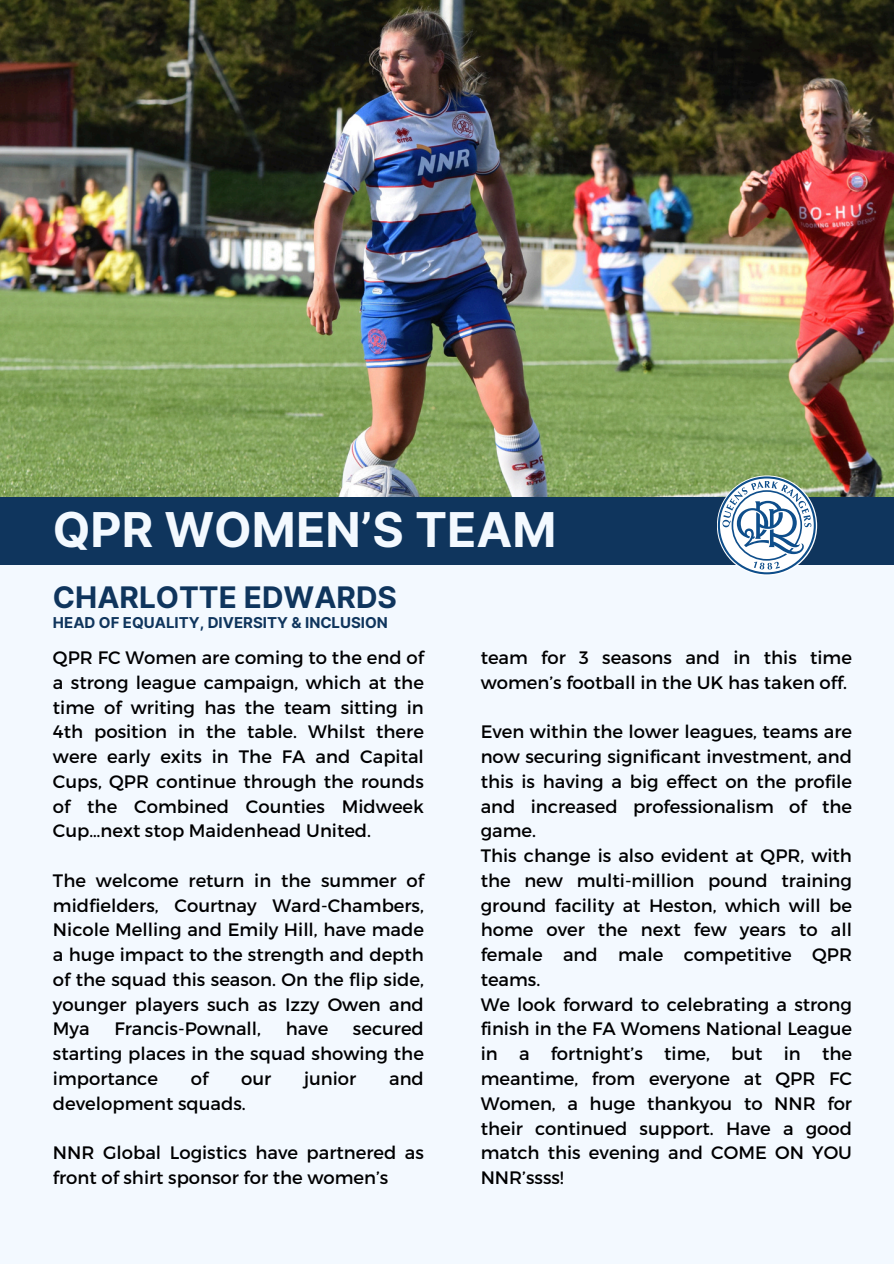
<style>
.page{position:relative;width:894px;height:1264px;background:#fff}
.page>*{position:absolute;margin:0;border:0;box-sizing:border-box;transform-origin:0 0}
.t1{font:700 48px "Inter";color:#f3f9ff}
.t2{font:700 29.7px "Inter";color:#0f355d}
.t3{font:18px/24.8px "Montserrat";color:#000}
.t4{font:700 15px "Inter";color:#0f355d}
</style>
<div class="page">
<div style="left:0;top:0;width:893px;height:1263px;background:#f3f9ff"></div>
<img style="left:0;top:0;width:892px;height:497px">
<div style="left:0;top:497px;width:893px;height:67px;background:#0f355d"></div>
<svg style="left:717px;top:476px;width:98px;height:98px"></svg>
<p class="t1" style="left:53px;top:500px;width:505px">QPR WOMEN’S TEAM</p>
<h3 class="t2" style="left:53px;top:579px;width:345px">CHARLOTTE EDWARDS</h3>
<h3 class="t4" style="left:53px;top:614px;width:336px">HEAD OF EQUALITY, DIVERSITY &amp; INCLUSION</h3>
<p class="t3" style="left:53px;top:644px;width:372px;text-align:justify">QPR FC Women are coming to the end of a strong league campaign, which at the time of writing has the team sitting in 4th position in the table. Whilst there were early exits in The FA and Capital Cups, QPR continue through the rounds of the Combined Counties Midweek Cup…next stop Maidenhead United.</p>
<h3 class="t3" style="left:53px;top:867px;width:372px;text-align:justify">The welcome return in the summer of midfielders, Courtnay Ward-Chambers, Nicole Melling and Emily Hill, have made a huge impact to the strength and depth of the squad this season. On the flip side, younger players such as Izzy Owen and Mya</h3>
<h3 class="t3" style="left:114px;top:1015px;width:148px">Francis-Pownall,</h3>
<h3 class="t3" style="left:285px;top:1015px;width:44px">have</h3>
<h3 class="t3" style="left:53px;top:1015px;width:372px;text-align:justify;text-indent:300px">secured starting places in the squad showing the importance</h3>
<h3 class="t3" style="left:191px;top:1065px;width:19px">of</h3>
<h3 class="t3" style="left:241px;top:1065px;width:32px">our</h3>
<h3 class="t3" style="left:304px;top:1065px;width:54px">junior</h3>
<h3 class="t3" style="left:389px;top:1065px;width:36px">and</h3>
<h3 class="t3" style="left:53px;top:1090px;width:194px">development squads.</h3>
<h3 class="t3" style="left:53px;top:1139px;width:372px">NNR Global Logistics have partnered as front of shirt sponsor for the women’s</h3>
<h1 class="t3" style="left:480px;top:644px;width:373px">team for 3 seasons and in this time women’s football in the UK has taken off.</h1>
<h2 class="t3" style="left:480px;top:718px;width:373px">Even within the lower leagues, teams are now securing significant investment, and this is having a big effect on the profile and increased professionalism of the game.<br>This change is also evident at QPR, with the new multi-million pound training ground facility at Heston, which will be home over the next few years to all female and male competitive QPR teams.<br>We look forward to celebrating a strong finish in the FA Womens National League in a fortnight’s time, but in the meantime, from everyone at QPR FC<br>Women, a huge thankyou to NNR for their continued support. Have a good match this evening and COME ON YOU<br>NNR’ssss!</h2>
</div>
